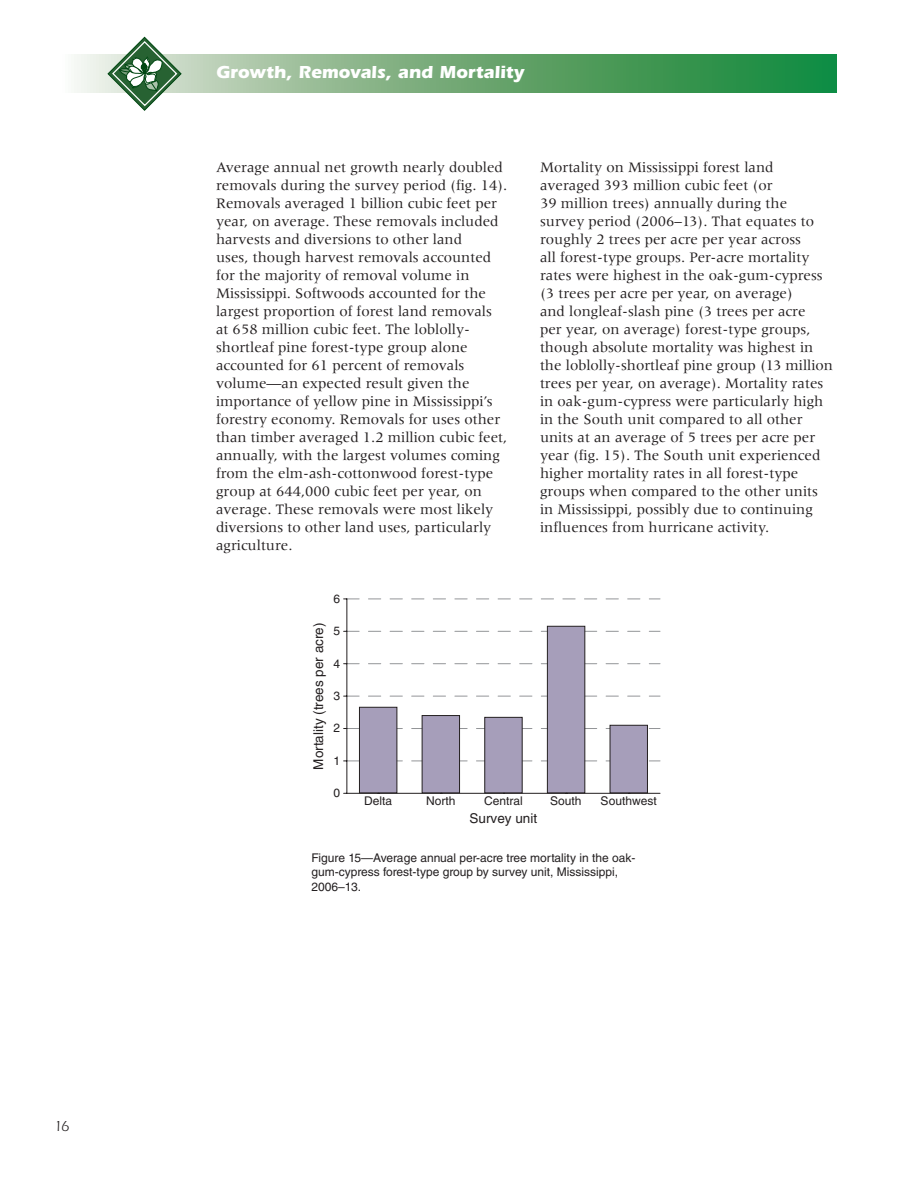
<style>
.page{position:relative;width:918px;height:1188px;background:#fff}
.page>*{position:absolute;margin:0;border:0;box-sizing:border-box;transform-origin:0 0}
.t1{font:700 18px "ITC Eras Std";color:#fff}
.t2{font:15px/18px "Meridien LT Std";color:#231f20}
.t3{font:15px "ITC Eras Std";color:#231f20}
.t4{font:13.5px "Helvetica";color:#231f20}
.t5{font:12px/14.4px "Helvetica LT Std";color:#231f20}
.t6{font:12px "Helvetica";color:#231f20}
</style>
<div class="page">
<svg style="left:74px;top:54px;width:763px;height:39px;background:#6dab78"></svg>
<svg style="left:108px;top:37px;width:73px;height:74px"></svg>
<svg style="left:344px;top:599px;width:316px;height:1px"></svg>
<svg style="left:344px;top:631px;width:316px;height:1px"></svg>
<svg style="left:344px;top:663px;width:316px;height:1px"></svg>
<svg style="left:344px;top:696px;width:316px;height:1px"></svg>
<svg style="left:344px;top:728px;width:316px;height:1px"></svg>
<svg style="left:344px;top:761px;width:316px;height:1px"></svg>
<hr style="left:346px;top:599px;width:1px;height:194px;background:#231f20">
<div style="left:359px;top:707px;width:38px;height:86px;background:#a69eba;border:1px solid #231f20"></div>
<div style="left:422px;top:715px;width:38px;height:78px;background:#a69eba;border:1px solid #231f20"></div>
<div style="left:484px;top:717px;width:39px;height:76px;background:#a69eba;border:1px solid #231f20"></div>
<div style="left:547px;top:626px;width:38px;height:167px;background:#a69eba;border:1px solid #231f20"></div>
<div style="left:610px;top:725px;width:38px;height:68px;background:#a69eba;border:1px solid #231f20"></div>
<hr style="left:347px;top:793px;width:313px;height:1px;background:#231f20">
<p class="t3" style="left:54px;top:1117px;width:17px">16</p>
<p class="t1" style="left:216px;top:62px;width:310px">Growth, Removals, and Mortality</p>
<p class="t2" style="left:216px;top:159px;width:293px">Average annual net growth nearly doubled removals during the survey period (fig. 14).<br>Removals averaged 1 billion cubic feet per year, on average. These removals included harvests and diversions to other land<br>uses, though harvest removals accounted for the majority of removal volume in Mississippi. Softwoods accounted for the largest proportion of forest land removals at 658 million cubic feet. The loblolly&shy;shortleaf pine forest-type group alone accounted for 61 percent of removals volume—an expected result given the importance of yellow pine in Mississippi’s forestry economy. Removals for uses other than timber averaged 1.2 million cubic feet, annually, with the largest volumes coming from the elm-ash-cottonwood forest-type group at 644,000 cubic feet per year, on average. These removals were most likely diversions to other land uses, particularly agriculture.</p>
<p class="t2" style="left:540px;top:159px;width:295px">Mortality on Mississippi forest land averaged 393 million cubic feet (or<br>39 million trees) annually during the survey period (2006–13). That equates to roughly 2 trees per acre per year across<br>all forest-type groups. Per-acre mortality rates were highest in the oak-gum-cypress (3 trees per acre per year, on average)<br>and longleaf-slash pine (3 trees per acre<br>per year, on average) forest-type groups, though absolute mortality was highest in the loblolly-shortleaf pine group (13 million trees per year, on average). Mortality rates in oak-gum-cypress were particularly high in the South unit compared to all other units at an average of 5 trees per acre per year (fig. 15). The South unit experienced higher mortality rates in all forest-type groups when compared to the other units in Mississippi, possibly due to continuing influences from hurricane activity.</p>
<p class="t6" style="left:333px;top:592px;width:8px">6</p>
<p class="t4" style="left:311px;top:770px;width:149px;rotate:-90deg">Mortality (trees per acre)</p>
<p class="t6" style="left:333px;top:624px;width:8px">5</p>
<p class="t6" style="left:333px;top:657px;width:8px">4</p>
<p class="t6" style="left:333px;top:689px;width:8px">3</p>
<p class="t6" style="left:333px;top:721px;width:8px">2</p>
<p class="t6" style="left:333px;top:754px;width:8px">1</p>
<p class="t6" style="left:333px;top:786px;width:8px">0</p>
<p class="t6" style="left:364px;top:794px;width:30px">Delta</p>
<p class="t6" style="left:426px;top:794px;width:31px">North</p>
<p class="t6" style="left:484px;top:794px;width:40px">Central</p>
<p class="t6" style="left:550px;top:794px;width:33px">South</p>
<p class="t6" style="left:601px;top:794px;width:58px">Southwest</p>
<p class="t4" style="left:470px;top:811px;width:69px">Survey unit</p>
<p class="t5" style="left:312px;top:851px;width:325px">Figure 15—Average annual per-acre tree mortality in the oak&shy;gum-cypress forest-type group by survey unit, Mississippi,<br>2006–13.</p>
</div>
